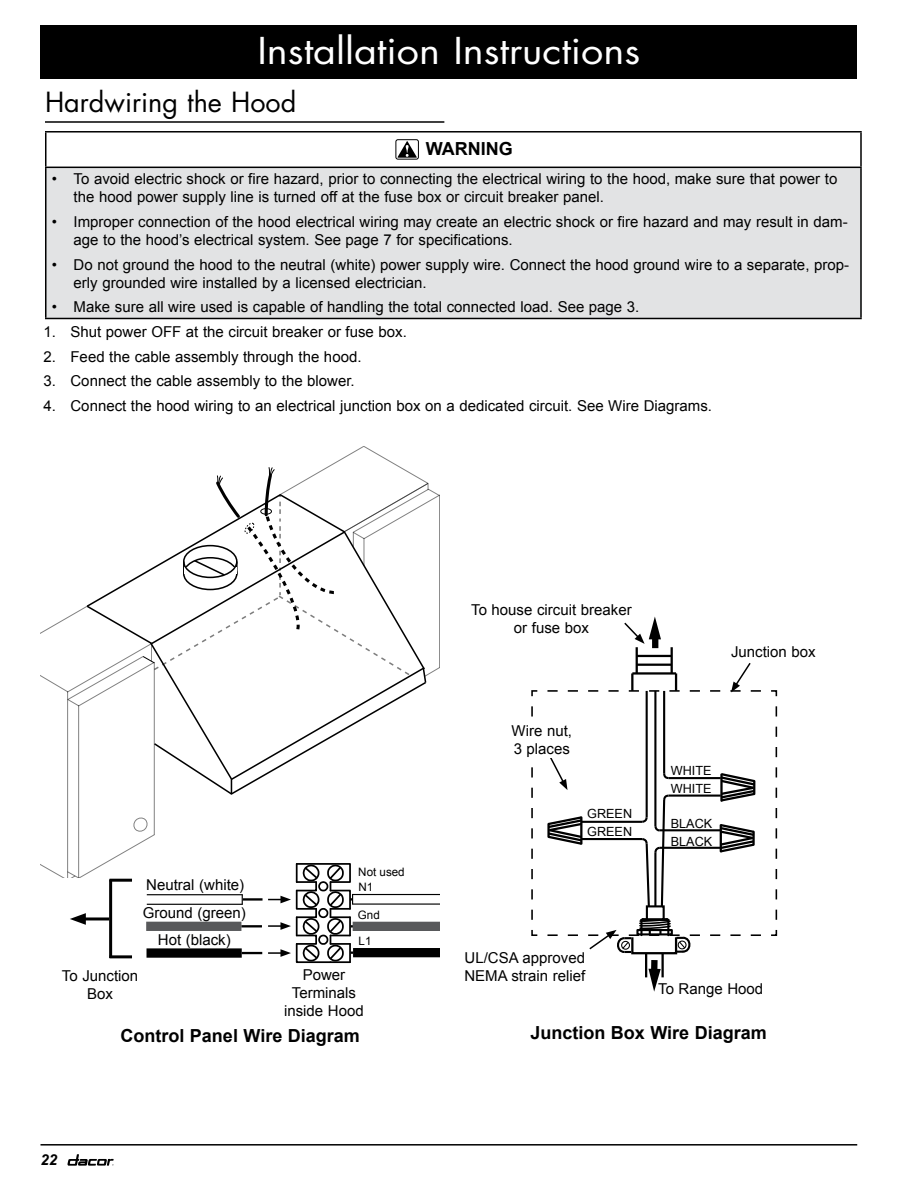
<style>
.page{position:relative;width:918px;height:1188px;background:#fff}
.page>*{position:absolute;margin:0;border:0;box-sizing:border-box;transform-origin:0 0}
.t1{font:36px "Futura Std";color:#fff;scale:1.1 1}
.t2{font:27px "Futura Std";color:#000}
.t3{font:700 18px "Arial";color:#000}
.t4{font:15px/18px "Arial";color:#000}
.t5{font:italic 700 15px "Arial";color:#000}
.t6{font:12.6px/17.9px "Arial";color:#000}
.t7{font:11.55px "Arial";color:#000}
</style>
<div class="page">
<svg style="left:68px;top:1154px;width:46px;height:12px"></svg>
<hr style="left:40px;top:1144px;width:817px;height:2px;background:#000">
<div style="left:40px;top:25px;width:817px;height:54px;background:#000"></div>
<hr style="left:637px;top:655px;width:35px;height:2px;background:#000">
<hr style="left:671px;top:647px;width:2px;height:26px;background:#000">
<hr style="left:636px;top:647px;width:2px;height:26px;background:#000">
<hr style="left:661px;top:953px;width:3px;height:24px;background:#000">
<hr style="left:645px;top:953px;width:2px;height:24px;background:#000">
<div style="left:652px;top:636px;width:6px;height:12px;background:#000"></div>
<svg style="left:648px;top:969px;width:13px;height:23px"></svg>
<div style="left:651px;top:960px;width:7px;height:13px;background:#000"></div>
<svg style="left:531px;top:661px;width:247px;height:294px"></svg>
<svg style="left:624px;top:617px;width:37px;height:27px"></svg>
<div style="left:503px;top:721px;width:78px;height:37px;background:#fff"></div>
<hr style="left:154px;top:663px;width:1px;height:172px;background:#000">
<hr style="left:67px;top:692px;width:1px;height:186px;background:#000">
<hr style="left:78px;top:706px;width:1px;height:172px;background:#000">
<svg style="left:40px;top:818px;width:115px;height:60px"></svg>
<svg style="left:40px;top:446px;width:400px;height:350px"></svg>
<div style="left:147px;top:948px;width:95px;height:10px;background:#000"></div>
<hr style="left:242px;top:952px;width:20px;height:2px;background:#000">
<div style="left:146px;top:922px;width:95px;height:9px;background:#58595b"></div>
<hr style="left:241px;top:925px;width:21px;height:2px;background:#000">
<hr style="left:242px;top:898px;width:21px;height:3px;background:#000">
<hr style="left:147px;top:894px;width:96px;height:1px;background:#000">
<hr style="left:147px;top:904px;width:96px;height:1px;background:#000">
<svg style="left:268px;top:863px;width:172px;height:101px"></svg>
<hr style="left:80px;top:917px;width:29px;height:3px;background:#000">
<svg style="left:70px;top:913px;width:16px;height:12px"></svg>
<hr style="left:109px;top:879px;width:3px;height:79px;background:#000">
<hr style="left:110px;top:879px;width:22px;height:3px;background:#000">
<hr style="left:110px;top:955px;width:22px;height:3px;background:#000">
<hr style="left:45px;top:121px;width:399px;height:2px;background:#000">
<div style="left:46px;top:167px;width:815px;height:151px;background:#e2e3e4"></div>
<hr style="left:45px;top:131px;width:817px;height:2px;background:#000">
<hr style="left:45px;top:133px;width:1px;height:34px;background:#000">
<hr style="left:860px;top:133px;width:2px;height:34px;background:#000">
<hr style="left:45px;top:167px;width:817px;height:1px;background:#000">
<hr style="left:45px;top:168px;width:1px;height:150px;background:#000">
<hr style="left:860px;top:168px;width:2px;height:150px;background:#000">
<hr style="left:45px;top:318px;width:817px;height:1px;background:#000">
<div style="left:395px;top:139px;width:24px;height:21px;border:1px solid #000;border-radius:2px"></div>
<svg style="left:397px;top:141px;width:20px;height:17px"></svg>
<h1 class="t1" style="left:258px;top:28px;width:349px">Installation Instructions</h1>
<h2 class="t2" style="left:45px;top:84px;width:253px">Hardwiring the Hood</h2>
<p class="t3" style="left:426px;top:137px;width:88px">WARNING</p>
<p class="t4" style="left:74px;top:170px;width:765px;text-indent:-22px">• To avoid electric shock or fire hazard, prior to connecting the electrical wiring to the hood, make sure that power to the hood power supply line is turned off at the fuse box or circuit breaker panel.</p>
<p class="t4" style="left:74px;top:213px;width:776px;text-indent:-22px">• Improper connection of the hood electrical wiring may create an electric shock or fire hazard and may result in dam&shy;age to the hood’s electrical system. See page 7 for specifications.</p>
<p class="t4" style="left:74px;top:256px;width:777px;text-indent:-22px">• Do not ground the hood to the neutral (white) power supply wire. Connect the hood ground wire to a separate, prop&shy;erly grounded wire installed by a licensed electrician.</p>
<p class="t4" style="left:52px;top:298px;width:589px">• Make sure all wire used is capable of handling the total connected load. See page 3.</p>
<p class="t4" style="left:44px;top:323px;width:365px">1. Shut power OFF at the circuit breaker or fuse box.</p>
<p class="t4" style="left:44px;top:348px;width:320px">2. Feed the cable assembly through the hood.</p>
<p class="t4" style="left:44px;top:372px;width:313px">3. Connect the cable assembly to the blower.</p>
<p class="t4" style="left:44px;top:397px;width:670px">4. Connect the hood wiring to an electrical junction box on a dedicated circuit. See Wire Diagrams.</p>
<p class="t4" style="left:146px;top:876px;width:99px">Neutral (white)</p>
<p class="t4" style="left:143px;top:904px;width:104px">Ground (green)</p>
<p class="t4" style="left:158px;top:931px;width:74px">Hot (black)</p>
<p class="t7" style="left:358px;top:864px;width:48px">Not used</p>
<p class="t7" style="left:359px;top:880px;width:16px">N1</p>
<p class="t7" style="left:358px;top:907px;width:23px">Gnd</p>
<p class="t7" style="left:359px;top:933px;width:14px">L1</p>
<p class="t4" style="left:62px;top:966px;width:78px;text-align:center">To Junction<br>Box</p>
<p class="t4" style="left:284px;top:966px;width:81px;text-align:center">Power<br>Terminals inside Hood</p>
<p class="t5" style="left:40px;top:1150px;width:18px">22</p>
<p class="t3" style="left:120px;top:1023px;width:241px">Control Panel Wire Diagram</p>
<p class="t4" style="left:471px;top:601px;width:162px;text-align:center">To house circuit breaker or fuse box</p>
<p class="t4" style="left:512px;top:722px;width:62px">Wire nut,<br>3 places</p>
<p class="t6" style="left:587px;top:805px;width:46px">GREEN<br>GREEN</p>
<p class="t4" style="left:731px;top:643px;width:86px">Junction box</p>
<p class="t6" style="left:671px;top:762px;width:42px">WHITE<br>WHITE</p>
<p class="t6" style="left:671px;top:815px;width:43px">BLACK<br>BLACK</p>
<p class="t4" style="left:464px;top:949px;width:122px">UL/CSA approved<br>NEMA strain relief</p>
<p class="t4" style="left:658px;top:980px;width:107px">To Range Hood</p>
<p class="t3" style="left:530px;top:1020px;width:238px">Junction Box Wire Diagram</p>
</div>
